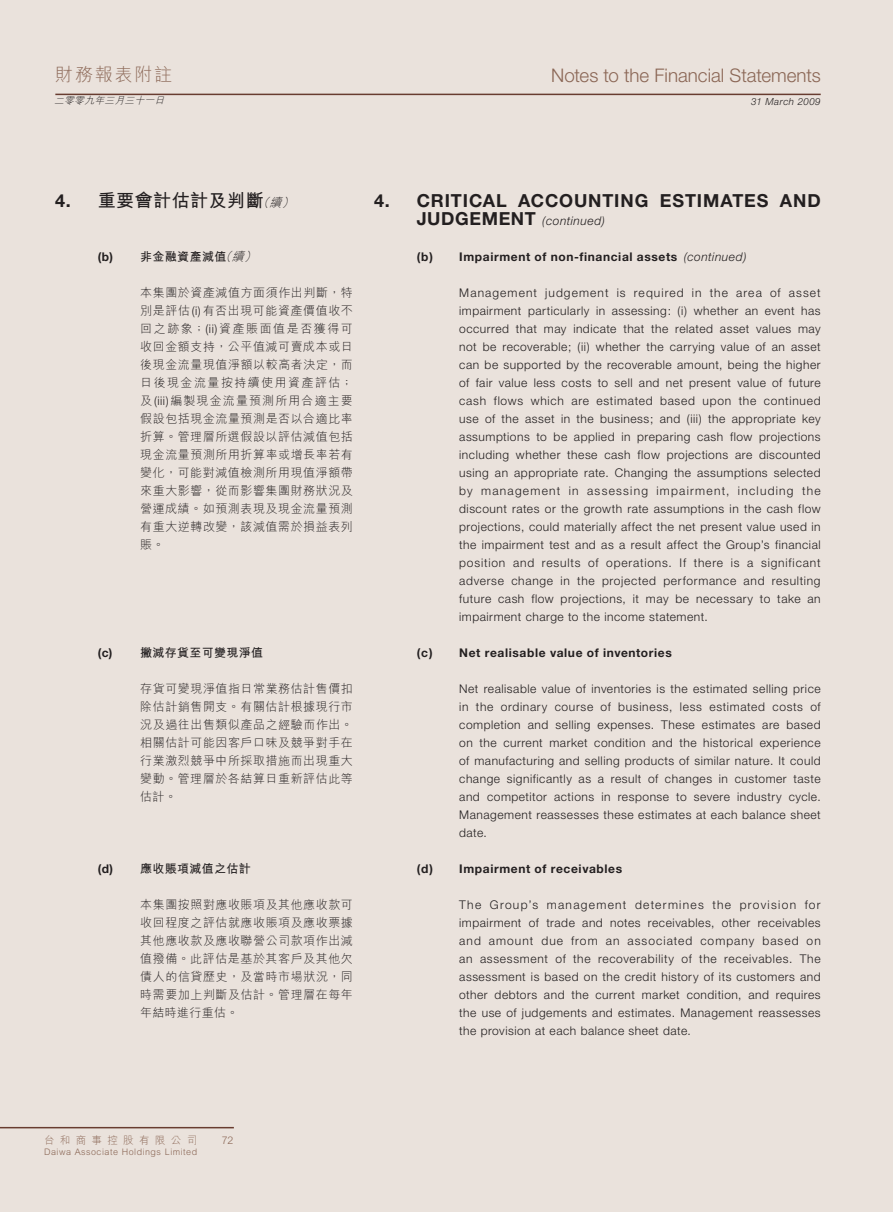
<style>
.page{position:relative;width:893px;height:1212px;background:#eae2dc}
.page>*{position:absolute;margin:0;border:0;box-sizing:border-box;transform-origin:0 0}
.t1{font:300 18.75px "Helvetica Neue";color:#8b6756}
.t2{font:700 18px "Helvetica Neue";letter-spacing:.05em;color:#231f20}
.t3{font:18px "M Hei HK Bold E Ten B5 H";letter-spacing:.03em;color:#231f20}
.t4{font:18px "M Hei HK Light E Ten B5 H";letter-spacing:.1em;color:#8b6756}
.t5{font:300 12px/18px "Helvetica Neue";letter-spacing:.045em;color:#231f20;text-align:justify}
.t6{font:12px/18px "M Hei HK Light E Ten B5 H";letter-spacing:.045em;color:#231f20;text-align:justify}
.t7{font:700 12px "Helvetica Neue";letter-spacing:.05em;color:#231f20}
.t8{font:12px "M Hei HK Bold E Ten B5 H";letter-spacing:.03em;color:#231f20}
.t9{font:italic 300 12px "Helvetica Neue";letter-spacing:.04em;color:#231f20}
.t10{font:10.5px "M Hei HK Light E Ten B5 H";letter-spacing:.51em;color:#8b6756}
.t11{font:italic 9.75px "M Hei HK Light E Ten B5 H";color:#231f20}
.t12{font:italic 300 9.75px "Helvetica Neue";letter-spacing:.05em;color:#231f20}
.t13{font:9px "M Hei HK Light E Ten B5 H";letter-spacing:.05em;color:#8b6756}
.s1{font-family:"Helvetica Neue";font-weight:700}
.s2{font-family:"M Hei HK Light E Ten B5 H";font-style:italic;font-size:12px}
.s3{font-family:"M Hei HK Light E Ten B5 H";font-style:italic}
.s4{font-family:"Helvetica Neue";font-weight:300}
.s5{font-weight:700;font-style:normal;font-size:18px}
.s6{font-weight:300;font-style:italic}
</style>
<div class="page">
<hr style="left:0;top:1127px;width:234px;height:1px;background:#683c30">
<hr style="left:55px;top:94px;width:766px;height:1px;background:#683c30">
<h2 class="t4" style="left:55px;top:67px;width:118px">財務報表附註</h2>
<h1 class="t1" style="left:551px;top:69px;width:271px">Notes to the Financial Statements</h1>
<p class="t11" style="left:54px;top:97px;width:114px">二零零九年三月三十一日</p>
<p class="t12" style="left:751px;top:98px;width:71px">31 March 2009</p>
<h2 class="t3" style="left:55px;top:194px;width:243px"><span class="s1">4.</span> 重要會計估計及判斷<span class="s2">（續）</span></h2>
<p class="t8" style="left:98px;top:252px;width:163px"><span class="s1">(b)</span> 非金融資產減值<span class="s3">（續）</span></p>
<p class="t6" style="left:140px;top:285px;width:214px">本集團於資產減值方面須作出判斷，特別是評估<span class="s4">(i)</span>有否出現可能資產價值收不回之跡象；<span class="s4">(ii)</span>資產賬面值是否獲得可收回金額支持，公平值減可賣成本或日後現金流量現值淨額以較高者決定，而日後現金流量按持續使用資產評估；及<span class="s4">(iii)</span>編製現金流量預測所用合適主要假設包括現金流量預測是否以合適比率折算。管理層所選假設以評估減值包括現金流量預測所用折算率或增長率若有變化，可能對減值檢測所用現值淨額帶來重大影響，從而影響集團財務狀況及營運成績。如預測表現及現金流量預測有重大逆轉改變，該減值需於損益表列賬。</p>
<p class="t8" style="left:98px;top:648px;width:167px"><span class="s1">(c)</span> 撇減存貨至可變現淨值</p>
<p class="t6" style="left:140px;top:681px;width:214px">存貨可變現淨值指日常業務估計售價扣除估計銷售開支。有關估計根據現行市況及過往出售類似產品之經驗而作出。相關估計可能因客戶口味及競爭對手在行業激烈競爭中所採取措施而出現重大變動。管理層於各結算日重新評估此等估計。</p>
<p class="t8" style="left:98px;top:864px;width:155px"><span class="s1">(d)</span> 應收賬項減值之估計</p>
<p class="t6" style="left:140px;top:897px;width:214px">本集團按照對應收賬項及其他應收款可收回程度之評估就應收賬項及應收票據其他應收款及應收聯營公司款項作出減值撥備。此評估是基於其客戶及其他欠債人的信貸歷史，及當時市場狀況，同時需要加上判斷及估計。管理層在每年年結時進行重估。</p>
<h2 class="t2" style="left:374px;top:194px;width:448px">4. CRITICAL ACCOUNTING ESTIMATES AND</h2>
<p class="t9" style="left:417px;top:216px;width:190px"><span class="s5">JUDGEMENT</span> (continued)</p>
<p class="t7" style="left:417px;top:252px;width:331px">(b) Impairment of non-financial assets <span class="s6">(continued)</span></p>
<p class="t5" style="left:459px;top:285px;width:363px">Management judgement is required in the area of asset impairment particularly in assessing: (i) whether an event has occurred that may indicate that the related asset values may not be recoverable; (ii) whether the carrying value of an asset can be supported by the recoverable amount, being the higher of fair value less costs to sell and net present value of future cash flows which are estimated based upon the continued use of the asset in the business; and (iii) the appropriate key assumptions to be applied in preparing cash flow projections including whether these cash flow projections are discounted using an appropriate rate. Changing the assumptions selected by management in assessing impairment, including the discount rates or the growth rate assumptions in the cash flow projections, could materially affect the net present value used in the impairment test and as a result affect the Group’s financial position and results of operations. If there is a significant adverse change in the projected performance and resulting future cash flow projections, it may be necessary to take an impairment charge to the income statement.</p>
<p class="t7" style="left:417px;top:648px;width:257px">(c) Net realisable value of inventories</p>
<p class="t5" style="left:459px;top:681px;width:363px">Net realisable value of inventories is the estimated selling price in the ordinary course of business, less estimated costs of completion and selling expenses. These estimates are based on the current market condition and the historical experience of manufacturing and selling products of similar nature. It could change significantly as a result of changes in customer taste and competitor actions in response to severe industry cycle.<br>Management reassesses these estimates at each balance sheet date.</p>
<p class="t7" style="left:417px;top:864px;width:207px">(d) Impairment of receivables</p>
<p class="t5" style="left:459px;top:897px;width:363px">The Group’s management determines the provision for impairment of trade and notes receivables, other receivables and amount due from an associated company based on an assessment of the recoverability of the receivables. The assessment is based on the credit history of its customers and other debtors and the current market condition, and requires the use of judgements and estimates. Management reassesses the provision at each balance sheet date.</p>
<p class="t10" style="left:44px;top:1136px;width:155px">台和商事控股有限公司</p>
<p class="t13" style="left:44px;top:1148px;width:155px">Daiwa Associate Holdings Limited</p>
<p class="t10" style="left:222px;top:1136px;width:13px">72</p>
</div>
